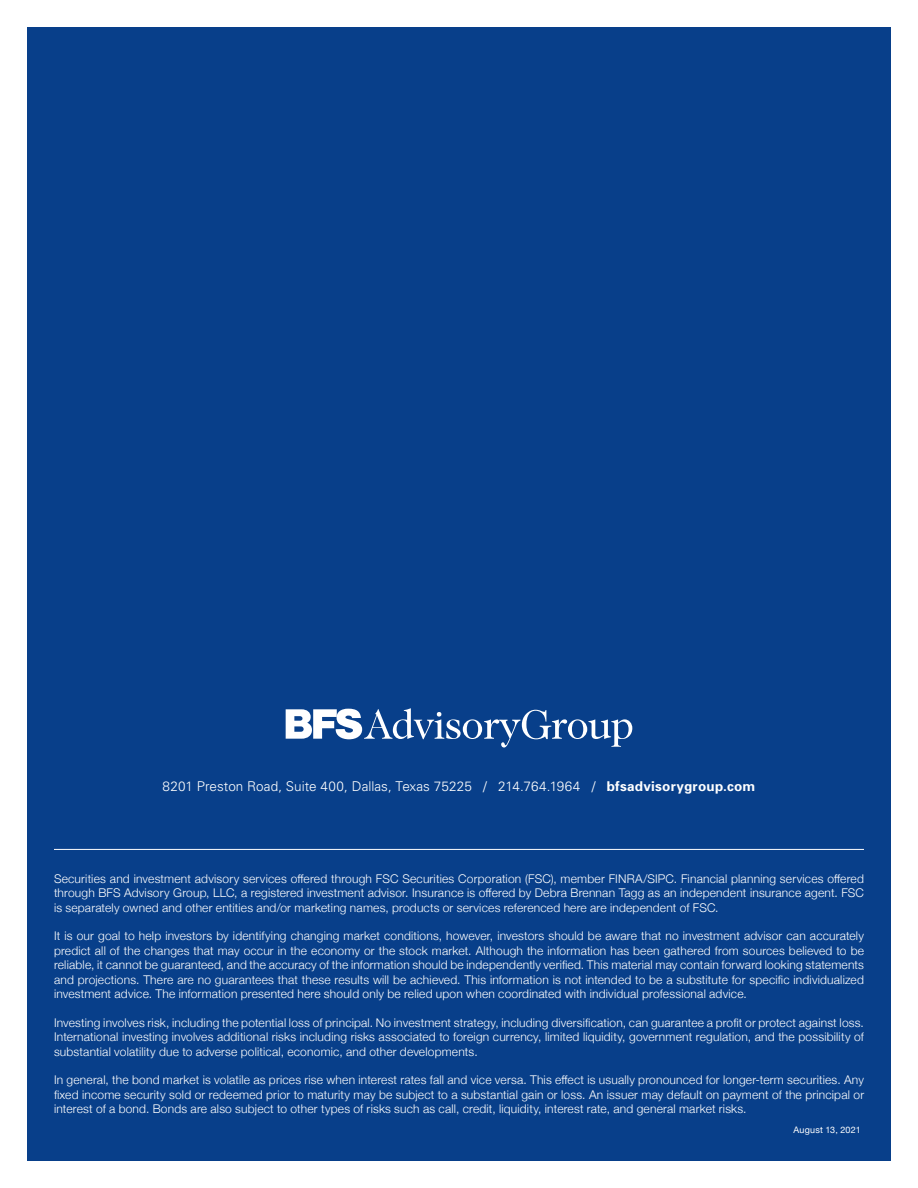
<style>
.page{position:relative;width:918px;height:1188px;background:#fff}
.page>*{position:absolute;margin:0;border:0;box-sizing:border-box;transform-origin:0 0}
.t1{font:300 13.5px "Univers";letter-spacing:.005em;color:#fff}
.t2{font:300 12px/14.4px "Helvetica Neue";letter-spacing:.015em;color:#fff;text-align:justify}
.t3{font:9px "Helvetica Neue";letter-spacing:.025em;color:#fff}
.s1{font-weight:700}
</style>
<div class="page">
<div style="left:27px;top:27px;width:864px;height:1134px;background:#083f8a"></div>
<hr style="left:54px;top:849px;width:810px;height:1px;background:#fff">
<svg style="left:286px;top:708px;width:346px;height:40px"></svg>
<p class="t1" style="left:163px;top:778px;width:594px">8201 Preston Road, Suite 400, Dallas, Texas 75225 / 214.764.1964 / <span class="s1">bfsadvisorygroup.com</span></p>
<p class="t2" style="left:54px;top:871px;width:811px">Securities and investment advisory services offered through FSC Securities Corporation (FSC), member FINRA/SIPC. Financial planning services offered through BFS Advisory Group, LLC, a registered investment advisor. Insurance is offered by Debra Brennan Tagg as an independent insurance agent. FSC is separately owned and other entities and/or marketing names, products or services referenced here are independent of FSC.</p>
<p class="t2" style="left:54px;top:928px;width:812px">It is our goal to help investors by identifying changing market conditions, however, investors should be aware that no investment advisor can accurately predict all of the changes that may occur in the economy or the stock market. Although the information has been gathered from sources believed to be reliable, it cannot be guaranteed, and the accuracy of the information should be independently verified. This material may contain forward looking statements and projections. There are no guarantees that these results will be achieved. This information is not intended to be a substitute for specific individualized investment advice. The information presented here should only be relied upon when coordinated with individual professional advice.</p>
<p class="t2" style="left:54px;top:1015px;width:812px">Investing involves risk, including the potential loss of principal. No investment strategy, including diversification, can guarantee a profit or protect against loss.<br>International investing involves additional risks including risks associated to foreign currency, limited liquidity, government regulation, and the possibility of substantial volatility due to adverse political, economic, and other developments.</p>
<p class="t2" style="left:54px;top:1072px;width:812px">In general, the bond market is volatile as prices rise when interest rates fall and vice versa. This effect is usually pronounced for longer-term securities. Any fixed income security sold or redeemed prior to maturity may be subject to a substantial gain or loss. An issuer may default on payment of the principal or interest of a bond. Bonds are also subject to other types of risks such as call, credit, liquidity, interest rate, and general market risks.</p>
<p class="t3" style="left:794px;top:1123px;width:69px">August 13, 2021</p>
</div>
